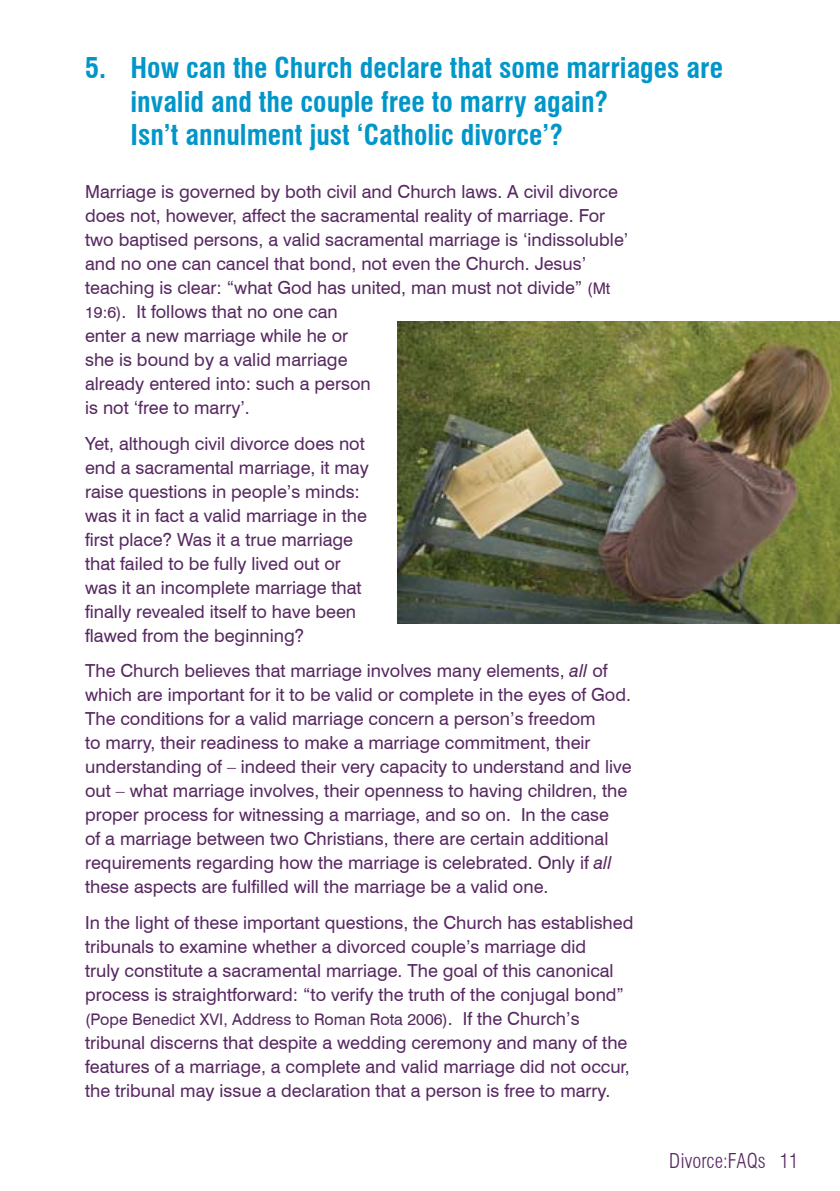
<style>
.page{position:relative;width:840px;height:1191px;background:#fff}
.page>*{position:absolute;margin:0;border:0;box-sizing:border-box;transform-origin:0 0}
.t1{font:700 condensed 28px/33.6px "Swiss 721 BT";color:#0096ca}
.t2{font:300 condensed 20px "Swiss 721 BT";color:#572861}
.t3{font:18px/24px "Swiss 721 BT";color:#572861}
.t4{font:16px "Swiss 721 BT";color:#572861}
.s1{font-size:16px}
.s2{font-style:italic}
.s3{font-size:18px}
</style>
<div class="page">
<img style="left:397px;top:322px;width:442px;height:302px">
<h1 class="t1" style="left:130px;top:51px;width:593px;text-indent:-45px">5. How can the Church declare that some marriages are invalid and the couple free to marry again?<br>Isn’t annulment just ‘Catholic divorce’?</h1>
<p class="t3" style="left:85px;top:180px;width:544px">Marriage is governed by both civil and Church laws. A civil divorce does not, however, affect the sacramental reality of marriage. For two baptised persons, a valid sacramental marriage is ‘indissoluble’ and no one can cancel that bond, not even the Church. Jesus’ teaching is clear: “what God has united, man must not divide” <span class="s1">(Mt 19:6)</span>. It follows that no one can<br>enter a new marriage while he or<br>she is bound by a valid marriage<br>already entered into: such a person<br>is not ‘free to marry’.</p>
<p class="t3" style="left:85px;top:431px;width:285px">Yet, although civil divorce does not end a sacramental marriage, it may raise questions in people’s minds: was it in fact a valid marriage in the first place? Was it a true marriage that failed to be fully lived out or was it an incomplete marriage that finally revealed itself to have been flawed from the beginning?</p>
<p class="t3" style="left:85px;top:658px;width:548px">The Church believes that marriage involves many elements, <span class="s2">all</span> of which are important for it to be valid or complete in the eyes of God.<br>The conditions for a valid marriage concern a person’s freedom<br>to marry, their readiness to make a marriage commitment, their understanding of – indeed their very capacity to understand and live out – what marriage involves, their openness to having children, the proper process for witnessing a marriage, and so on. In the case<br>of a marriage between two Christians, there are certain additional requirements regarding how the marriage is celebrated. Only if <span class="s2">all </span>these aspects are fulfilled will the marriage be a valid one.</p>
<p class="t3" style="left:85px;top:910px;width:549px">In the light of these important questions, the Church has established tribunals to examine whether a divorced couple’s marriage did<br>truly constitute a sacramental marriage. The goal of this canonical process is straightforward: “to verify the truth of the conjugal bond”</p>
<p class="t4" style="left:85px;top:1009px;width:496px">(Pope Benedict XVI, Address to Roman Rota 2006)<span class="s3">. If the Church’s</span></p>
<p class="t3" style="left:85px;top:1030px;width:546px">tribunal discerns that despite a wedding ceremony and many of the features of a marriage, a complete and valid marriage did not occur, the tribunal may issue a declaration that a person is free to marry.</p>
<p class="t2" style="left:669px;top:1148px;width:130px">Divorce:FAQs 11</p>
</div>
